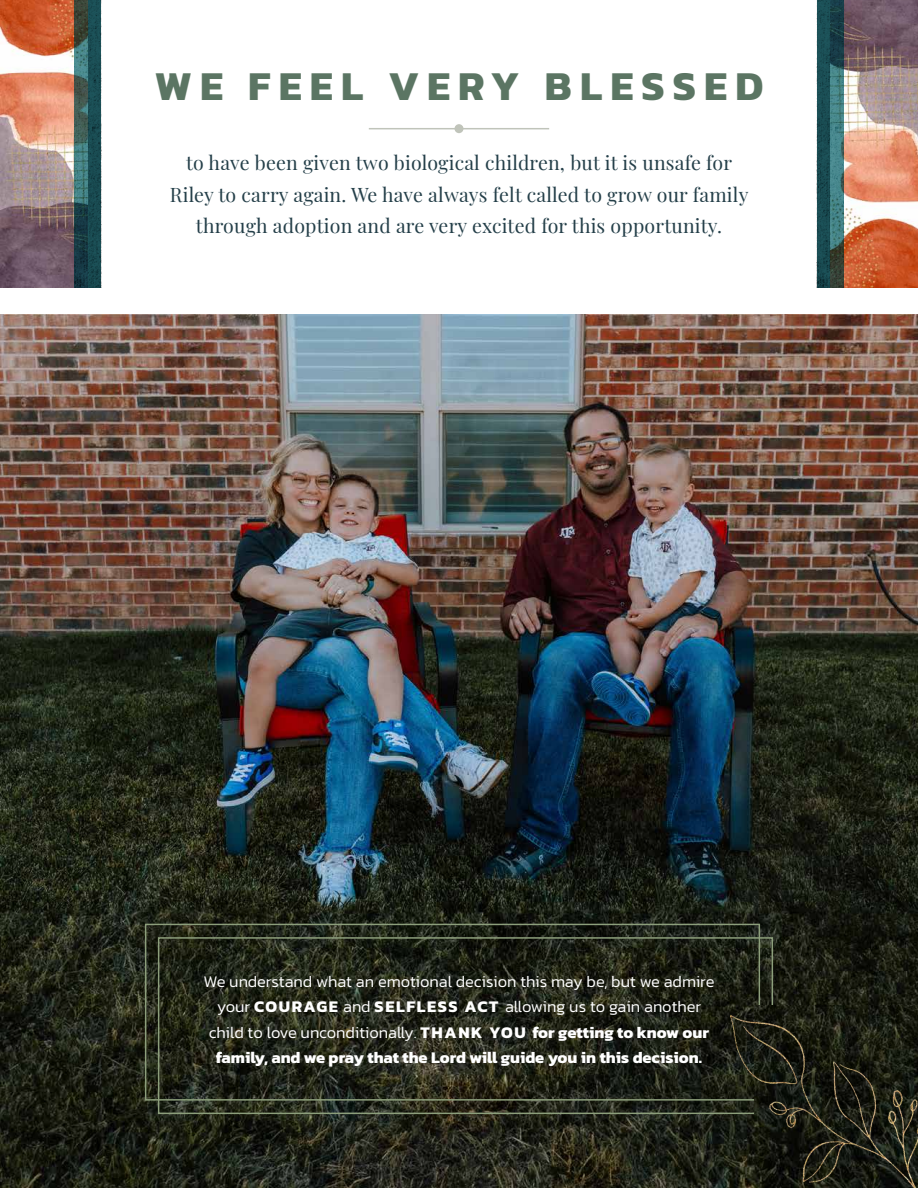
<style>
.page{position:relative;width:918px;height:1188px;background:#fff}
.page>*{position:absolute;margin:0;border:0;box-sizing:border-box;transform-origin:0 0}
.t1{font:700 41.7px "Kanit";letter-spacing:.2em;color:#5b7563}
.t2{font:19.5px/31.8px "Playfair Display";letter-spacing:.01em;color:#243f49;text-align:center}
.t3{font:300 16.5px/25.5px "Kanit";color:#fff;text-align:center}
.s1{font-weight:700}
</style>
<div class="page">
<img style="left:88px;top:0;width:13px;height:287px">
<img style="left:817px;top:0;width:13px;height:287px">
<img style="left:0;top:314px;width:918px;height:874px">
<div style="left:158px;top:937px;width:615px;height:177px;border:2px solid #8c9e7b"></div>
<div style="left:145px;top:924px;width:615px;height:177px;border:2px solid #8c9e7b"></div>
<img style="left:0;top:0;width:88px;height:287px">
<img style="left:830px;top:0;width:88px;height:287px">
<hr style="left:369px;top:128px;width:180px;height:1px;background:#c0c4ba">
<div style="left:454px;top:124px;width:10px;height:9px;background:#c0c4ba;border-radius:50%"></div>
<img style="left:755px;top:1005px;width:163px;height:11px">
<img style="left:731px;top:1016px;width:187px;height:172px">
<h1 class="t1" style="left:155px;top:53px;width:610px">WE FEEL VERY BLESSED</h1>
<p class="t2" style="left:170px;top:145px;width:580px">to have been given two biological children, but it is unsafe for<br>Riley to carry again. We have always felt called to grow our family through adoption and are very excited for this opportunity.</p>
<p class="t3" style="left:204px;top:968px;width:512px">We understand what an emotional decision this may be, but we admire your <span class="s1">COURAGE</span> and <span class="s1">SELFLESS ACT</span> allowing us to gain another child to love unconditionally. <span class="s1">THANK YOU for getting to know our family, and we pray that the Lord will guide you in this decision.</span></p>
</div>
